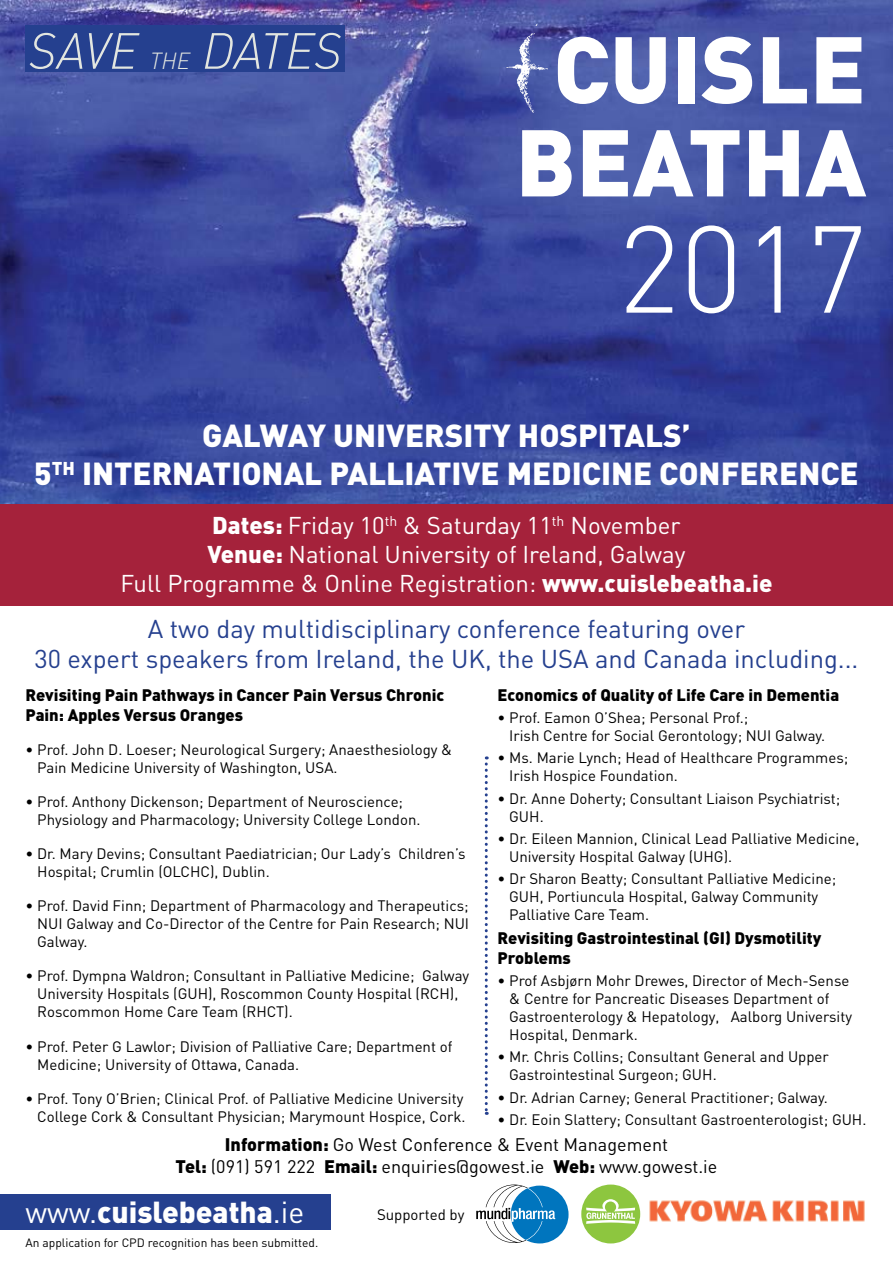
<style>
.page{position:relative;width:893px;height:1263px;background:#fff}
.page>*{position:absolute;margin:0;border:0;box-sizing:border-box;transform-origin:0 0}
.t1{font:300 121.5px "DIN";color:#fff}
.t2{font:900 93px/93px "DIN";color:#fff;text-align:center}
.t3{font:italic 300 49.95px "DIN";color:#e3e6e0}
.t4{font:900 31.5px "DIN";letter-spacing:.03em;color:#fff}
.t5{font:900 30px "DIN";color:#fff}
.t6{font:25.5px/30.6px "DIN";color:#25408f;text-align:center}
.t7{font:24px/28.8px "DIN";color:#fff;text-align:center}
.t8{font:18px/21.6px "DIN";color:#000;text-align:center}
.t9{font:900 16.5px/19.8px "DIN";color:#000}
.t10{font:15px/18px "DIN";color:#000}
.t11{font:12px "DIN";color:#000}
.s1{font-size:22.95px}
.s2{font-weight:900}
.s3{font-weight:400}
</style>
<div class="page">
<img style="left:0;top:0;width:893px;height:504px">
<div style="left:0;top:504px;width:893px;height:101px;background:#a5223b"></div>
<div style="left:0;top:1194px;width:330px;height:35px;background:#25408f"></div>
<div style="left:26px;top:26px;width:319px;height:46px;background:#25408f"></div>
<svg style="left:485px;top:756px;width:3px;height:359px"></svg>
<svg style="left:476px;top:1184px;width:93px;height:59px"></svg>
<div style="left:581px;top:1184px;width:59px;height:59px;background:#8dc63f;border-radius:50%"></div>
<svg style="left:586px;top:1199px;width:49px;height:25px"></svg>
<img style="left:503px;top:19px;width:52px;height:96px">
<img style="left:649px;top:1200px;width:216px;height:22px">
<h3 class="t3" style="left:28px;top:20px;width:313px">SAVE <span class="s1">THE</span> DATES</h3>
<h2 class="t2" style="left:515px;top:18px;width:291px">Cuisle<br>Beatha</h2>
<h1 class="t1" style="left:618px;top:194px;width:251px">2017</h1>
<h3 class="t4" style="left:202px;top:415px;width:192px">Galway Univer</h3>
<h3 class="t4" style="left:445px;top:415px;width:247px">sity Hospitals’</h3>
<h3 class="t4" style="left:34px;top:453px;width:332px">5<sup>th</sup> International Pallia</h3>
<h3 class="t4" style="left:433px;top:453px;width:35px">tive</h3>
<h3 class="t4" style="left:507px;top:453px;width:42px">Medici</h3>
<h3 class="t4" style="left:611px;top:453px;width:148px">ne Confere</h3>
<h3 class="t4" style="left:798px;top:453px;width:41px">nce</h3>
<h3 class="t7" style="left:120px;top:510px;width:654px"><span class="s2">Dates:</span> Friday 10<sup>th</sup> &amp; Saturday 11<sup>th</sup> November<br><span class="s2">Venue:</span> National University of Ireland, Galway<br>Full Programme &amp; Online Registration: <span class="s2">www.cuislebeatha.ie</span></h3>
<h3 class="t6" style="left:34px;top:613px;width:826px">A two day multidisciplinary conference featuring over<br>30 expert speakers from Ireland, the UK, the USA and Canada including...</h3>
<p class="t9" style="left:26px;top:684px;width:420px">Revisiting Pain Pathways in Cancer Pain Versus Chronic<br>Pain: Apples Versus Oranges</p>
<p class="t10" style="left:37px;top:740px;width:417px;text-indent:-12px">• Prof. John D. Loeser; Neurological Surgery; Anaesthesiology &amp;<br>Pain Medicine University of Washington, USA.</p>
<p class="t10" style="left:37px;top:792px;width:385px;text-indent:-12px">• Prof. Anthony Dickenson; Department of Neuroscience;<br>Physiology and Pharmacology; University College London.</p>
<p class="t10" style="left:37px;top:844px;width:430px;text-indent:-12px">• Dr. Mary Devins; Consultant Paediatrician; Our Lady’s Children’s<br>Hospital; Crumlin (OLCHC), Dublin.</p>
<p class="t10" style="left:37px;top:896px;width:433px;text-align:justify;text-indent:-12px">• Prof. David Finn; Department of Pharmacology and Therapeutics; NUI Galway and Co-Director of the Centre for Pain Research; NUI Galway.</p>
<p class="t10" style="left:37px;top:967px;width:434px;text-indent:-12px">• Prof. Dympna Waldron; Consultant in Palliative Medicine; Galway<br>University Hospitals (GUH), Roscommon County Hospital (RCH),<br>Roscommon Home Care Team (RHCT).</p>
<p class="t10" style="left:37px;top:1037px;width:417px;text-indent:-12px">• Prof. Peter G Lawlor; Division of Palliative Care; Department of<br>Medicine; University of Ottawa, Canada.</p>
<p class="t10" style="left:26px;top:1089px;width:441px;text-align:right">• Prof. Tony O’Brien; Clinical Prof. of Palliative Medicine University<br>College Cork &amp; Consultant Physician; Marymount Hospice, Cork.</p>
<p class="t9" style="left:497px;top:684px;width:343px">Economics of Quality of Life Care in Dementia</p>
<p class="t10" style="left:509px;top:708px;width:318px;text-indent:-12px">• Prof. Eamon O’Shea; Personal Prof.;<br>Irish Centre for Social Gerontology; NUI Galway.</p>
<p class="t10" style="left:509px;top:748px;width:341px;text-indent:-12px">• Ms. Marie Lynch; Head of Healthcare Programmes;<br>Irish Hospice Foundation.</p>
<p class="t10" style="left:509px;top:789px;width:333px;text-indent:-12px">• Dr. Anne Doherty; Consultant Liaison Psychiatrist;<br>GUH.</p>
<p class="t10" style="left:509px;top:829px;width:352px;text-indent:-12px">• Dr. Eileen Mannion, Clinical Lead Palliative Medicine,<br>University Hospital Galway (UHG).</p>
<p class="t10" style="left:509px;top:869px;width:329px;text-indent:-12px">• Dr Sharon Beatty; Consultant Palliative Medicine;<br>GUH, Portiuncula Hospital, Galway Community<br>Palliative Care Team.</p>
<p class="t9" style="left:497px;top:927px;width:325px">Revisiting Gastrointestinal (GI) Dysmotility<br>Problems</p>
<p class="t10" style="left:509px;top:971px;width:344px;text-indent:-12px">• Prof Asbjørn Mohr Drewes, Director of Mech-Sense &amp; Centre for Pancreatic Diseases Department of Gastroenterology &amp; Hepatology, Aalborg University Hospital, Denmark.</p>
<p class="t10" style="left:509px;top:1048px;width:321px;text-indent:-12px">• Mr. Chris Collins; Consultant General and Upper<br>Gastrointestinal Surgeon; GUH.</p>
<p class="t10" style="left:497px;top:1088px;width:332px">• Dr. Adrian Carney; General Practitioner; Galway.</p>
<p class="t10" style="left:497px;top:1110px;width:370px">• Dr. Eoin Slattery; Consultant Gastroenterologist; GUH.</p>
<p class="t8" style="left:176px;top:1133px;width:543px"><span class="s2">Information:</span> Go West Conference &amp; Event Management<br><span class="s2">Tel:</span> (091) 591 222 <span class="s2">Email:</span> enquiries@gowest.ie <span class="s2">Web:</span> www.gowest.ie</p>
<h3 class="t5" style="left:26px;top:1192px;width:280px"><span class="s3">www.</span>cuislebeatha<span class="s3">.ie</span></h3>
<p class="t11" style="left:26px;top:1235px;width:294px">An application for CPD recognition has been submitted.</p>
<p class="t10" style="left:377px;top:1205px;width:89px">Supported by</p>
</div>
